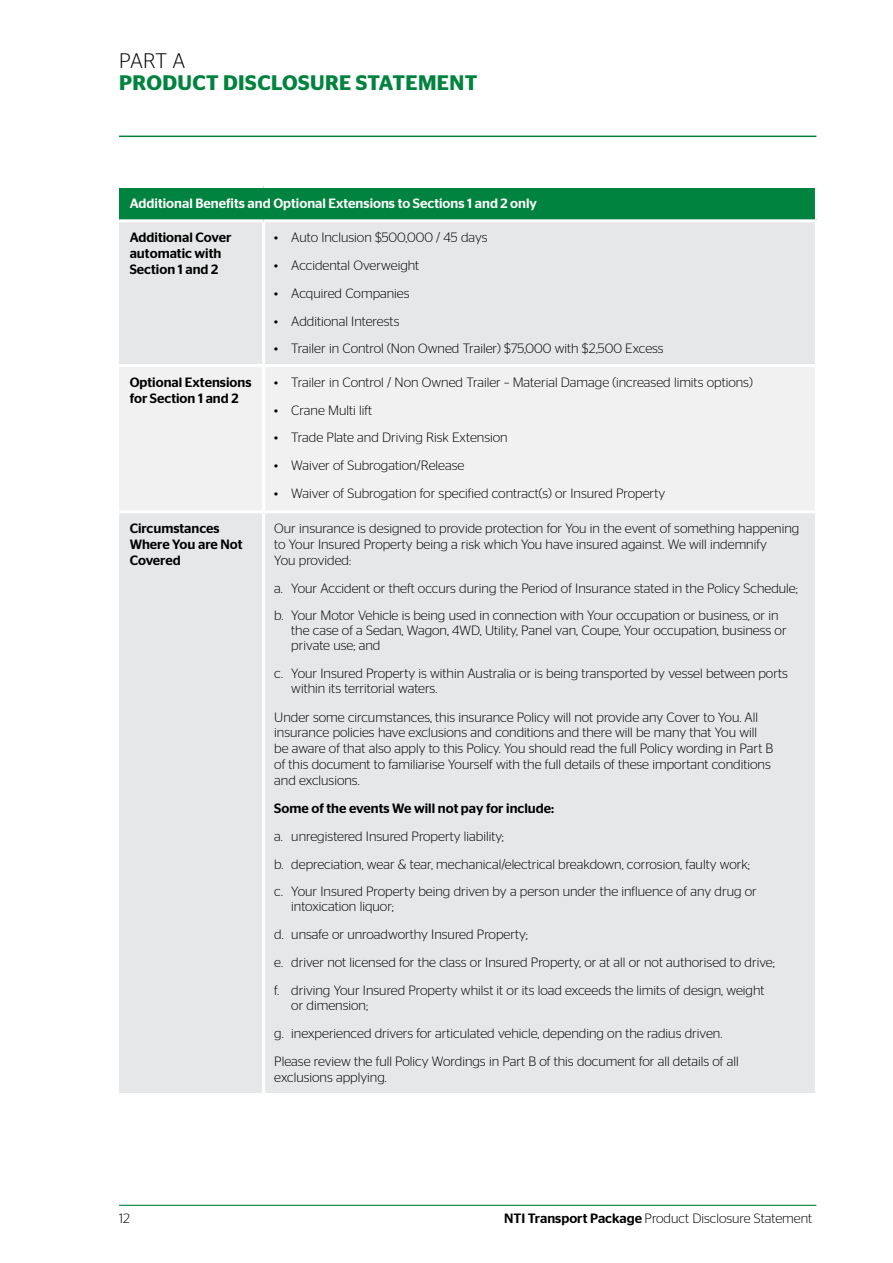
<style>
.page{position:relative;width:893px;height:1263px;background:#fff}
.page>*{position:absolute;margin:0;border:0;box-sizing:border-box;transform-origin:0 0}
.t1{font:600 21px "Stag Sans";letter-spacing:.02em;color:#00833e}
.t2{font:300 21px "Stag Sans";color:#000}
.t3{font:300 13.5px/15.8px "Stag Sans";color:#000}
.t4{font:500 13.5px/15.8px "Stag Sans";color:#000}
.t5{font:500 13.5px "Stag Sans";color:#fff}
.s1{font-weight:500}
</style>
<div class="page">
<hr style="left:119px;top:1205px;width:697px;height:1px;background:#00833e">
<hr style="left:119px;top:136px;width:697px;height:1px;background:#00833e">
<div style="left:119px;top:186px;width:697px;height:35px;background:#00833e"></div>
<div style="left:119px;top:222px;width:696px;height:871px;background:#e6e7e8"></div>
<div style="left:119px;top:367px;width:696px;height:143px;background:#f1f1f2"></div>
<hr style="left:119px;top:185px;width:145px;height:3px;background:#fff">
<hr style="left:264px;top:185px;width:554px;height:3px;background:#fff">
<hr style="left:119px;top:219px;width:145px;height:3px;background:#fff">
<hr style="left:119px;top:364px;width:145px;height:3px;background:#fff">
<hr style="left:119px;top:510px;width:145px;height:3px;background:#fff">
<hr style="left:815px;top:188px;width:3px;height:31px;background:#fff">
<hr style="left:264px;top:219px;width:554px;height:3px;background:#fff">
<hr style="left:264px;top:364px;width:554px;height:3px;background:#fff">
<hr style="left:264px;top:510px;width:554px;height:3px;background:#fff">
<hr style="left:262px;top:222px;width:3px;height:142px;background:#fff">
<hr style="left:262px;top:367px;width:3px;height:143px;background:#fff">
<hr style="left:262px;top:513px;width:3px;height:580px;background:#fff">
<h1 class="t2" style="left:119px;top:49px;width:68px">PART A</h1>
<h1 class="t1" style="left:119px;top:71px;width:360px">PRODUCT DISCLOSURE STATEMENT</h1>
<p class="t5" style="left:130px;top:195px;width:409px">Additional Benefits and Optional Extensions to Sections 1 and 2 only</p>
<p class="t4" style="left:130px;top:230px;width:103px">Additional Cover automatic with<br>Section 1 and 2</p>
<p class="t3" style="left:274px;top:230px;width:215px">• Auto Inclusion $500,000 / 45 days</p>
<p class="t3" style="left:274px;top:257px;width:147px">• Accidental Overweight</p>
<p class="t3" style="left:274px;top:285px;width:137px">• Acquired Companies</p>
<p class="t3" style="left:274px;top:313px;width:127px">• Additional Interests</p>
<p class="t3" style="left:274px;top:341px;width:391px">• Trailer in Control (Non Owned Trailer) $75,000 with $2,500 Excess</p>
<p class="t4" style="left:130px;top:374px;width:123px">Optional Extensions for Section 1 and 2</p>
<p class="t3" style="left:274px;top:374px;width:480px">• Trailer in Control / Non Owned Trailer – Material Damage (increased limits options)</p>
<p class="t3" style="left:274px;top:402px;width:99px">• Crane Multi lift</p>
<p class="t3" style="left:274px;top:430px;width:235px">• Trade Plate and Driving Risk Extension</p>
<p class="t3" style="left:274px;top:457px;width:192px">• Waiver of Subrogation/Release</p>
<p class="t3" style="left:274px;top:485px;width:392px">• Waiver of Subrogation for specified contract(s) or Insured Property</p>
<p class="t4" style="left:130px;top:521px;width:114px">Circumstances<br>Where You are Not<br>Covered</p>
<p class="t3" style="left:274px;top:521px;width:527px">Our insurance is designed to provide protection for You in the event of something happening to Your Insured Property being a risk which You have insured against. We will indemnify<br>You provided:</p>
<p class="t3" style="left:274px;top:574px;width:525px;line-height:27.8px">a. Your Accident or theft occurs during the Period of Insurance stated in the Policy Schedule; b. Your Motor Vehicle is being used in connection with Your occupation or business, or in</p>
<p class="t3" style="left:291px;top:623px;width:497px;line-height:15px">the case of a Sedan, Wagon, 4WD, Utility, Panel van, Coupe, Your occupation, business or private use; and</p>
<p class="t3" style="left:291px;top:666px;width:498px;line-height:15px;text-indent:-17px">c. Your Insured Property is within Australia or is being transported by vessel between ports within its territorial waters.</p>
<p class="t3" style="left:274px;top:709px;width:501px">Under some circumstances, this insurance Policy will not provide any Cover to You. All insurance policies have exclusions and conditions and there will be many that You will be aware of that also apply to this Policy. You should read the full Policy wording in Part B of this document to familiarise Yourself with the full details of these important conditions and exclusions.</p>
<p class="t4" style="left:274px;top:800px;width:282px">Some of the events We will not pay for include:</p>
<p class="t3" style="left:274px;top:822px;width:484px;line-height:27.8px">a. unregistered Insured Property liability;<br>b. depreciation, wear &amp; tear, mechanical/electrical breakdown, corrosion, faulty work; c. Your Insured Property being driven by a person under the influence of any drug or</p>
<p class="t3" style="left:274px;top:893px;width:502px;line-height:27.8px;text-indent:17px">intoxication liquor;<br>d. unsafe or unroadworthy Insured Property;<br>e. driver not licensed for the class or Insured Property, or at all or not authorised to drive; f. driving Your Insured Property whilst it or its load exceeds the limits of design, weight</p>
<p class="t3" style="left:274px;top:991px;width:466px;line-height:28.2px;text-indent:17px">or dimension;<br>g. inexperienced drivers for articulated vehicle, depending on the radius driven.<br>Please review the full Policy Wordings in Part B of this document for all details of all</p>
<p class="t3" style="left:274px;top:1069px;width:114px">exclusions applying.</p>
<p class="t3" style="left:119px;top:1210px;width:12px">12</p>
<p class="t3" style="left:504px;top:1210px;width:309px"><span class="s1">NTI Transport Package</span> Product Disclosure Statement</p>
</div>
